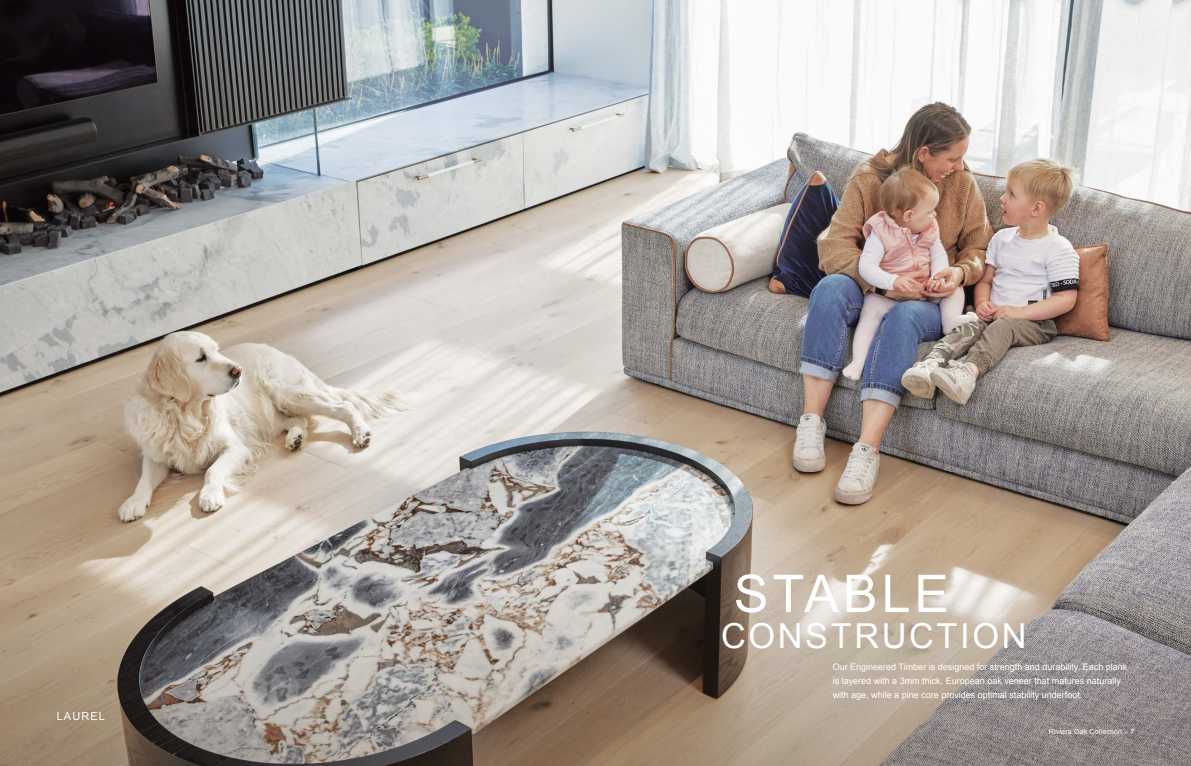
<style>
.page{position:relative;width:1191px;height:766px;background:#fff}
.page>*{position:absolute;margin:0;border:0;box-sizing:border-box;transform-origin:0 0}
.t1{font:52px "Arial";letter-spacing:.075em;color:#fff}
.t2{font:34.4px "Arial";letter-spacing:.075em;color:#fff}
.t3{font:11px "Arial";letter-spacing:.1em;color:#fff}
.t4{font:9px/14px "Arial";color:#fff}
.t5{font:7px "Arial";letter-spacing:.025em;color:#fff}
</style>
<div class="page">
<img style="left:0;top:0;width:1191px;height:576px">
<svg style="left:0;top:576px;width:1191px;height:189px;background:#9a8e84"></svg>
<p class="t3" style="left:57px;top:709px;width:50px">LAUREL</p>
<h1 class="t1" style="left:734px;top:559px;width:217px">STABLE</h1>
<h2 class="t2" style="left:721px;top:613px;width:307px">CONSTRUCTION</h2>
<p class="t4" style="left:832px;top:660px;width:296px">Our Engineered Timber is designed for strength and durability. Each plank is layered with a 3mm thick, European oak veneer that matures naturally with age, while a pine core provides optimal stability underfoot.</p>
<p class="t5" style="left:1049px;top:727px;width:87px">Riviera Oak Collection – 7</p>
</div>
